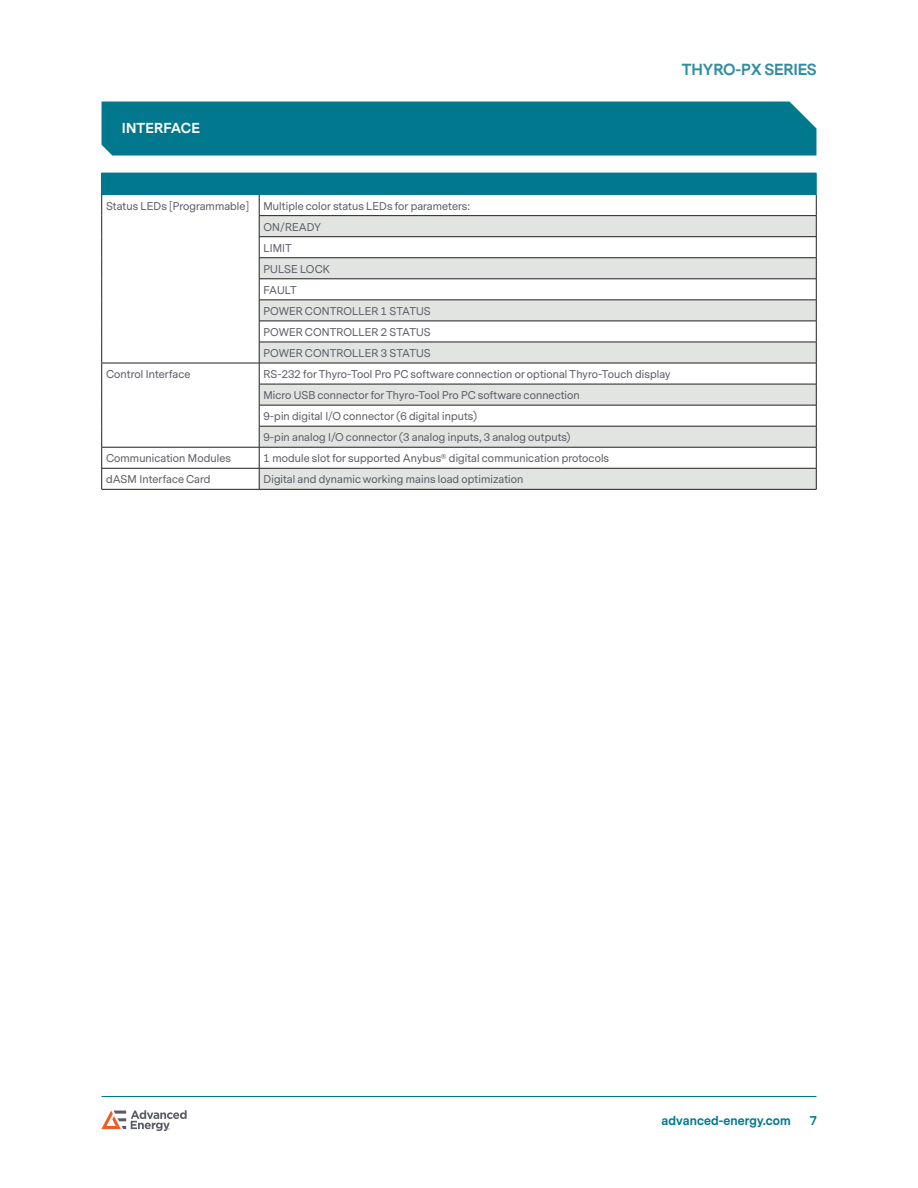
<style>
.page{position:relative;width:918px;height:1188px;background:#fff}
.page>*{position:absolute;margin:0;border:0;box-sizing:border-box;transform-origin:0 0}
.t1{font:700 15px "Messina Sans";letter-spacing:-.01em;color:#318da2}
.Heading_1{font:700 13.5px "Messina Sans";letter-spacing:.01em;color:#fff}
.t2{font:700 12px "Messina Sans";letter-spacing:.01em;color:#01788e}
.table_text{font:10.5px "Messina Sans";letter-spacing:.01em;color:#5a5c66}
</style>
<div class="page">
<hr style="left:102px;top:1096px;width:714px;height:1px;background:#01788e">
<svg style="left:101px;top:1110px;width:86px;height:21px"></svg>
<div style="left:102px;top:102px;width:714px;height:54px;background:#01788e"></div>
<div style="left:102px;top:173px;width:714px;height:22px;background:#01788e"></div>
<svg style="left:260px;top:195px;width:556px;height:20px"></svg>
<svg style="left:260px;top:216px;width:556px;height:273px;fill:#e2e4e2"></svg>
<hr style="left:259px;top:215px;width:557px;height:1px;background:#231f20">
<hr style="left:259px;top:236px;width:557px;height:1px;background:#231f20">
<hr style="left:259px;top:257px;width:557px;height:1px;background:#231f20">
<hr style="left:259px;top:279px;width:557px;height:1px;background:#231f20">
<hr style="left:259px;top:300px;width:557px;height:1px;background:#231f20">
<hr style="left:259px;top:321px;width:557px;height:1px;background:#231f20">
<hr style="left:259px;top:342px;width:557px;height:1px;background:#231f20">
<hr style="left:102px;top:363px;width:157px;height:1px;background:#231f20">
<hr style="left:259px;top:363px;width:557px;height:1px;background:#231f20">
<hr style="left:259px;top:384px;width:557px;height:1px;background:#231f20">
<hr style="left:259px;top:405px;width:557px;height:1px;background:#231f20">
<hr style="left:259px;top:426px;width:557px;height:1px;background:#231f20">
<hr style="left:102px;top:447px;width:157px;height:1px;background:#231f20">
<hr style="left:259px;top:447px;width:557px;height:1px;background:#231f20">
<hr style="left:102px;top:468px;width:157px;height:1px;background:#231f20">
<svg style="left:101px;top:173px;width:1px;height:316px"></svg>
<hr style="left:259px;top:468px;width:557px;height:1px;background:#231f20">
<svg style="left:259px;top:195px;width:1px;height:294px"></svg>
<svg style="left:816px;top:173px;width:1px;height:316px"></svg>
<hr style="left:102px;top:489px;width:157px;height:1px;background:#231f20">
<hr style="left:259px;top:489px;width:557px;height:1px;background:#231f20">
<p class="Heading_1" style="left:122px;top:119px;width:80px">INTERFACE</p>
<h1 class="t1" style="left:682px;top:59px;width:136px">THYRO-PX SERIES</h1>
<p class="table_text" style="left:106px;top:199px;width:145px">Status LEDs [Programmable]</p>
<p class="table_text" style="left:264px;top:199px;width:208px">Multiple color status LEDs for parameters:</p>
<p class="table_text" style="left:264px;top:220px;width:59px">ON/READY</p>
<p class="table_text" style="left:264px;top:241px;width:30px">LIMIT</p>
<p class="table_text" style="left:264px;top:262px;width:68px">PULSE LOCK</p>
<p class="table_text" style="left:264px;top:283px;width:35px">FAULT</p>
<p class="table_text" style="left:264px;top:304px;width:169px">POWER CONTROLLER 1 STATUS</p>
<p class="table_text" style="left:264px;top:325px;width:169px">POWER CONTROLLER 2 STATUS</p>
<p class="table_text" style="left:264px;top:346px;width:169px">POWER CONTROLLER 3 STATUS</p>
<p class="table_text" style="left:106px;top:367px;width:86px">Control Interface</p>
<p class="table_text" style="left:264px;top:367px;width:408px">RS-232 for Thyro-Tool Pro PC software connection or optional Thyro-Touch display</p>
<p class="table_text" style="left:264px;top:388px;width:318px">Micro USB connector for Thyro-Tool Pro PC software connection</p>
<p class="table_text" style="left:264px;top:409px;width:215px">9-pin digital I/O connector (6 digital inputs)</p>
<p class="table_text" style="left:264px;top:430px;width:308px">9-pin analog I/O connector (3 analog inputs, 3 analog outputs)</p>
<p class="table_text" style="left:106px;top:452px;width:126px">Communication Modules</p>
<p class="table_text" style="left:264px;top:452px;width:347px">1 module slot for supported Anybus® digital communication protocols</p>
<p class="table_text" style="left:106px;top:473px;width:106px">dASM Interface Card</p>
<p class="table_text" style="left:264px;top:473px;width:261px">Digital and dynamic working mains load optimization</p>
<p class="t2" style="left:661px;top:1113px;width:131px">advanced-energy.com</p>
<p class="t2" style="left:810px;top:1113px;width:9px">7</p>
</div>
